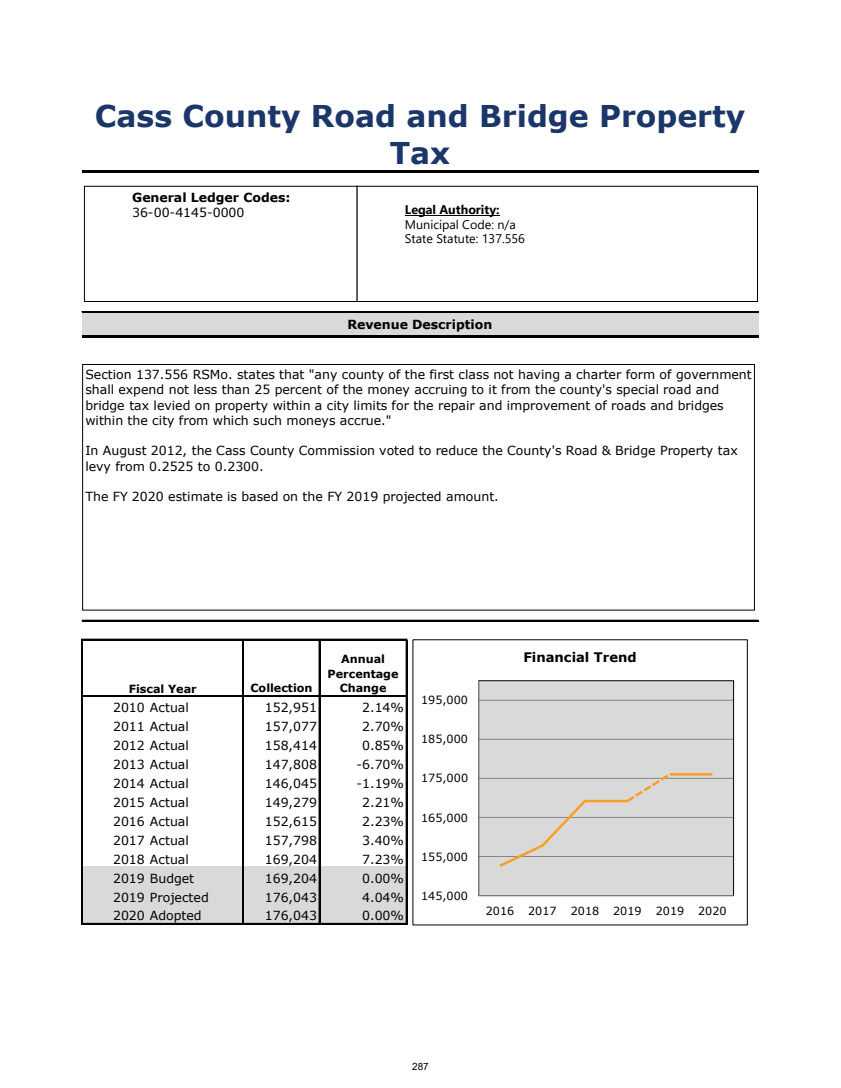
<style>
.page{position:relative;width:841px;height:1088px;background:#fff}
.page>*{position:absolute;margin:0;border:0;box-sizing:border-box;transform-origin:0 0}
.t1{font:700 30px/37.4px "Verdana";color:#1b3769;text-align:center}
.t2{font:700 13.12px "Verdana";color:#000}
.t3{font:12.5px/15.2px "Verdana";color:#000}
.t4{font:700 12.5px "Verdana";color:#000}
.t5{font:12.5px "Segoe UI";color:#000}
.t6{font:700 12.5px "Segoe UI";color:#000}
.t7{font:11.25px "Verdana";letter-spacing:-.005em;color:#000}
.t8{font:700 11.25px/14.6px "Verdana";letter-spacing:-.005em;color:#000;text-align:center}
.t9{font:10px "Arial";color:#000}
</style>
<div class="page">
<div style="left:83px;top:312px;width:675px;height:24px;background:#d9d9d9"></div>
<div style="left:83px;top:867px;width:324px;height:57px;background:#d9d9d9"></div>
<hr style="left:81px;top:639px;width:2px;height:285px;background:#000">
<hr style="left:243px;top:640px;width:1px;height:284px;background:#000">
<hr style="left:319px;top:640px;width:1px;height:284px;background:#000">
<hr style="left:406px;top:640px;width:1px;height:284px;background:#000">
<hr style="left:82px;top:170px;width:676px;height:3px;background:#000">
<hr style="left:82px;top:311px;width:676px;height:2px;background:#000">
<hr style="left:82px;top:335px;width:676px;height:2px;background:#000">
<hr style="left:82px;top:620px;width:676px;height:1px;background:#000">
<hr style="left:83px;top:639px;width:324px;height:1px;background:#000">
<hr style="left:83px;top:696px;width:324px;height:1px;background:#000">
<hr style="left:83px;top:923px;width:324px;height:1px;background:#000">
<div style="left:84px;top:186px;width:273px;height:116px;border:1px solid #000"></div>
<div style="left:357px;top:186px;width:401px;height:116px;border:1px solid #000"></div>
<hr style="left:405px;top:215px;width:94px;height:1px;background:#000">
<div style="left:82px;top:364px;width:673px;height:247px;border:1px solid #000"></div>
<div style="left:478px;top:681px;width:255px;height:215px;background:#d9d9d9"></div>
<hr style="left:478px;top:856px;width:255px;height:1px;background:#868686">
<hr style="left:478px;top:817px;width:255px;height:1px;background:#868686">
<hr style="left:478px;top:778px;width:255px;height:1px;background:#868686">
<hr style="left:478px;top:739px;width:255px;height:1px;background:#868686">
<hr style="left:478px;top:700px;width:255px;height:1px;background:#868686">
<div style="left:478px;top:680px;width:256px;height:216px;border:1px solid #000"></div>
<hr style="left:478px;top:681px;width:1px;height:215px;background:#868686">
<hr style="left:478px;top:895px;width:255px;height:1px;background:#868686">
<svg style="left:496px;top:773px;width:219px;height:94px"></svg>
<p class="t1" style="left:95px;top:96px;width:652px">Cass County Road and Bridge Property<br>Tax</p>
<p class="t4" style="left:132px;top:189px;width:160px">General Ledger Codes:</p>
<p class="t3" style="left:132px;top:204px;width:114px">36-00-4145-0000</p>
<p class="t6" style="left:405px;top:201px;width:96px">Legal Authority:</p>
<p class="t5" style="left:405px;top:216px;width:112px">Municipal Code: n/a</p>
<p class="t5" style="left:405px;top:229px;width:122px">State Statute: 137.556</p>
<p class="t4" style="left:347px;top:316px;width:146px">Revenue Description</p>
<p class="t3" style="left:85px;top:367px;width:668px">Section 137.556 RSMo. states that "any county of the first class not having a charter form of government shall expend not less than 25 percent of the money accruing to it from the county's special road and bridge tax levied on property within a city limits for the repair and improvement of roads and bridges within the city from which such moneys accrue."</p>
<p class="t3" style="left:85px;top:443px;width:654px">In August 2012, the Cass County Commission voted to reduce the County's Road &amp; Bridge Property tax levy from 0.2525 to 0.2300.</p>
<p class="t3" style="left:85px;top:488px;width:415px">The FY 2020 estimate is based on the FY 2019 projected amount.</p>
<p class="t3" style="left:233px;top:377px;width:9px">0</p>
<p class="t3" style="left:150px;top:396px;width:9px">`</p>
<p class="t8" style="left:129px;top:681px;width:69px">Fiscal Year</p>
<p class="t8" style="left:250px;top:681px;width:64px">Collection</p>
<p class="t8" style="left:327px;top:651px;width:73px">Annual<br>Percentage<br>Change</p>
<p class="t3" style="left:113px;top:699px;width:77px">2010 Actual</p>
<p class="t3" style="left:265px;top:699px;width:54px">152,951</p>
<p class="t3" style="left:362px;top:699px;width:43px">2.14%</p>
<p class="t3" style="left:113px;top:718px;width:77px">2011 Actual</p>
<p class="t3" style="left:265px;top:718px;width:54px">157,077</p>
<p class="t3" style="left:362px;top:718px;width:43px">2.70%</p>
<p class="t3" style="left:113px;top:737px;width:77px">2012 Actual</p>
<p class="t3" style="left:265px;top:737px;width:54px">158,414</p>
<p class="t3" style="left:362px;top:737px;width:43px">0.85%</p>
<p class="t3" style="left:113px;top:756px;width:77px">2013 Actual</p>
<p class="t3" style="left:265px;top:756px;width:54px">147,808</p>
<p class="t3" style="left:356px;top:756px;width:49px">-6.70%</p>
<p class="t3" style="left:113px;top:775px;width:77px">2014 Actual</p>
<p class="t3" style="left:265px;top:775px;width:54px">146,045</p>
<p class="t3" style="left:356px;top:775px;width:49px">-1.19%</p>
<p class="t3" style="left:113px;top:794px;width:77px">2015 Actual</p>
<p class="t3" style="left:265px;top:794px;width:54px">149,279</p>
<p class="t3" style="left:362px;top:794px;width:43px">2.21%</p>
<p class="t3" style="left:113px;top:813px;width:77px">2016 Actual</p>
<p class="t3" style="left:265px;top:813px;width:54px">152,615</p>
<p class="t3" style="left:362px;top:813px;width:43px">2.23%</p>
<p class="t3" style="left:113px;top:832px;width:77px">2017 Actual</p>
<p class="t3" style="left:265px;top:832px;width:54px">157,798</p>
<p class="t3" style="left:362px;top:832px;width:43px">3.40%</p>
<p class="t3" style="left:113px;top:851px;width:77px">2018 Actual</p>
<p class="t3" style="left:265px;top:851px;width:54px">169,204</p>
<p class="t3" style="left:362px;top:851px;width:43px">7.23%</p>
<p class="t3" style="left:113px;top:870px;width:83px">2019 Budget</p>
<p class="t3" style="left:265px;top:870px;width:54px">169,204</p>
<p class="t3" style="left:362px;top:870px;width:43px">0.00%</p>
<p class="t3" style="left:113px;top:889px;width:97px">2019 Projected</p>
<p class="t3" style="left:265px;top:889px;width:54px">176,043</p>
<p class="t3" style="left:362px;top:889px;width:43px">4.04%</p>
<p class="t3" style="left:113px;top:908px;width:90px">2020 Adopted</p>
<p class="t3" style="left:265px;top:908px;width:54px">176,043</p>
<p class="t3" style="left:362px;top:908px;width:43px">0.00%</p>
<p class="t7" style="left:421px;top:693px;width:48px">195,000</p>
<p class="t7" style="left:421px;top:732px;width:48px">185,000</p>
<p class="t7" style="left:421px;top:771px;width:49px">175,000</p>
<p class="t7" style="left:421px;top:810px;width:48px">165,000</p>
<p class="t7" style="left:421px;top:849px;width:48px">155,000</p>
<p class="t7" style="left:421px;top:888px;width:48px">145,000</p>
<p class="t2" style="left:523px;top:649px;width:115px">Financial Trend</p>
<p class="t7" style="left:486px;top:903px;width:30px">2016</p>
<p class="t7" style="left:528px;top:903px;width:30px">2017</p>
<p class="t7" style="left:570px;top:903px;width:30px">2018</p>
<p class="t7" style="left:613px;top:903px;width:30px">2019</p>
<p class="t7" style="left:655px;top:903px;width:30px">2019</p>
<p class="t7" style="left:698px;top:903px;width:30px">2020</p>
<p class="t9" style="left:412px;top:1059px;width:18px">287</p>
</div>
